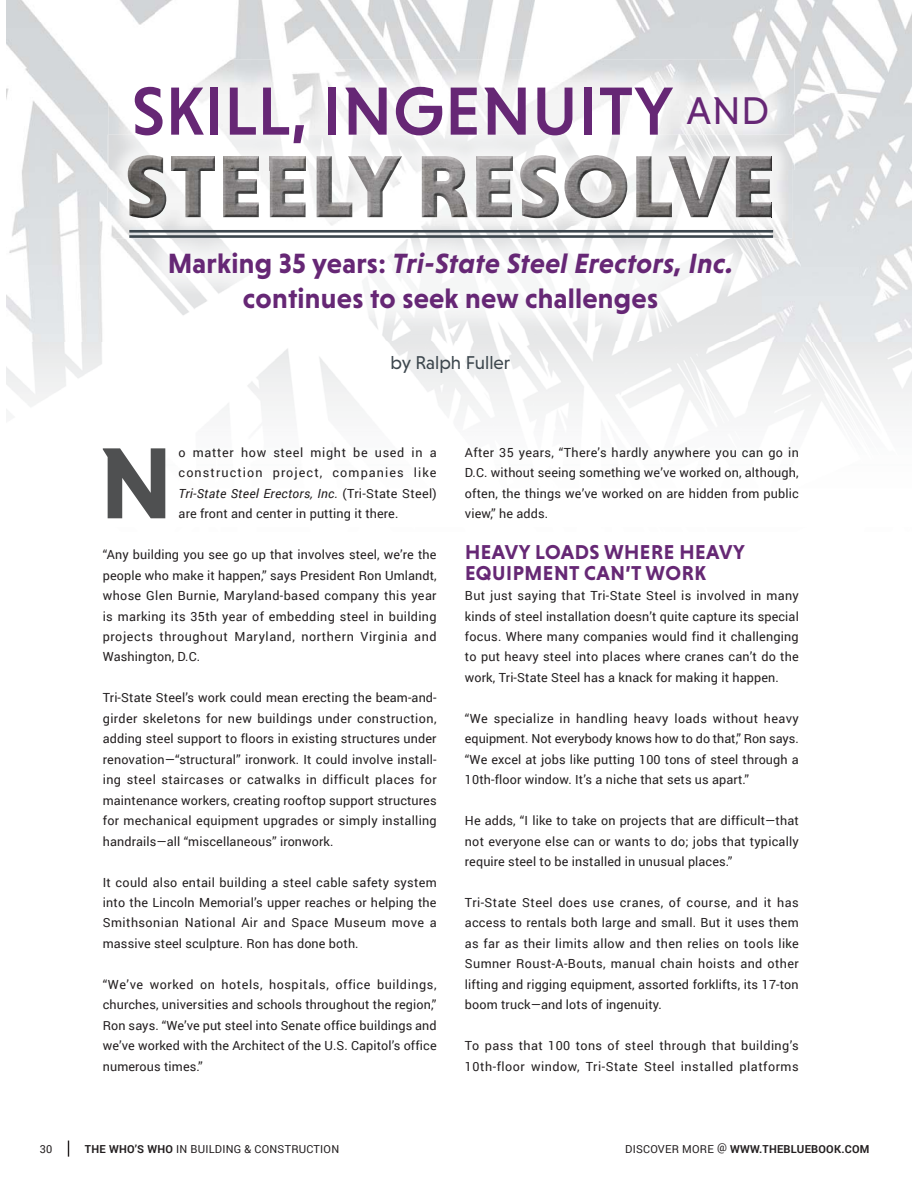
<style>
.page{position:relative;width:918px;height:1188px;background:#fff}
.page>*{position:absolute;margin:0;border:0;box-sizing:border-box;transform-origin:0 0}
.t1{font:700 102.9px "Niveau Grotesk";color:#4f5051}
.t2{font:500 69.3px "Niveau Grotesk";letter-spacing:.015em;color:#662775}
.t3{font:700 28.35px/34.7px "Niveau Grotesk";letter-spacing:.01em;color:#662775;text-align:center}
.t4{font:700 20.4px/20.4px "Niveau Grotesk";letter-spacing:.025em;color:#662875}
.t5{font:18.9px "Niveau Grotesk";color:#3d474e}
.t6{font:12.6px/20.4px "Roboto";letter-spacing:.01em;color:#231f20;text-align:justify}
.t7{font:12.6px/20.4px "Roboto";letter-spacing:.04em;color:#231f20}
.t8{font:10.95px "Roboto";letter-spacing:.02em;color:#231f20}
.t9{font:700 10.95px "Roboto";letter-spacing:.02em;color:#231f20}
.s1{font-style:italic}
.s2{font-weight:700}
.s3{font-weight:400}
</style>
<div class="page">
<svg style="left:68px;top:1141px;width:1px;height:16px"></svg>
<img style="left:7px;top:0;width:148px;height:342px">
<img style="left:155px;top:0;width:756px;height:94px">
<img style="left:762px;top:94px;width:149px;height:248px">
<img style="left:706px;top:239px;width:56px;height:103px">
<img style="left:388px;top:341px;width:318px;height:1px">
<img style="left:7px;top:342px;width:904px;height:76px">
<img style="left:108px;top:170px;width:684px;height:69px">
<img style="left:771px;top:171px;width:1px;height:31px">
<svg style="left:771px;top:202px;width:1px;height:15px"></svg>
<img style="left:564px;top:170px;width:63px;height:48px">
<img style="left:520px;top:170px;width:39px;height:48px">
<img style="left:128px;top:170px;width:38px;height:48px">
<img style="left:636px;top:170px;width:135px;height:47px">
<img style="left:476px;top:170px;width:36px;height:47px">
<img style="left:422px;top:170px;width:46px;height:47px">
<img style="left:317px;top:170px;width:77px;height:47px">
<img style="left:270px;top:170px;width:36px;height:47px">
<img style="left:223px;top:170px;width:36px;height:47px">
<img style="left:171px;top:170px;width:44px;height:47px">
<img style="left:142px;top:227px;width:616px;height:114px">
<img style="left:108px;top:60px;width:686px;height:110px">
<img style="left:108px;top:135px;width:684px;height:35px">
<svg style="left:771px;top:156px;width:1px;height:15px"></svg>
<img style="left:569px;top:155px;width:54px;height:15px">
<img style="left:521px;top:155px;width:35px;height:15px">
<img style="left:128px;top:155px;width:35px;height:15px">
<img style="left:422px;top:156px;width:43px;height:14px">
<img style="left:317px;top:156px;width:85px;height:14px">
<hr style="left:129px;top:230px;width:644px;height:3px;background:#3d474e">
<hr style="left:129px;top:235px;width:644px;height:3px;background:#3d474e">
<h2 class="t2" style="left:132px;top:70px;width:639px">SKILL, INGENUITY <sup>AND</sup></h2>
<h3 class="t3" style="left:168px;top:248px;width:567px">Marking 35 years: <span class="s1">Tri-State Steel Erectors, Inc. </span>continues to seek new challenges</h3>
<h3 class="t5" style="left:391px;top:351px;width:121px">by Ralph Fuller</h3>
<p class="t6" style="left:179px;top:442px;width:260px">o matter how steel might be used in a construction project, companies like <span class="s1">Tri-State Steel Erectors, Inc.</span> (Tri-State Steel) are front and center in putting it there.</p>
<p class="t6" style="left:103px;top:544px;width:335px">“Any building you see go up that involves steel, we’re the people who make it happen,” says President Ron Umlandt, whose Glen Burnie, Maryland-based company this year is marking its 35th year of embedding steel in building projects throughout Maryland, northern Virginia and Washington, D.C.</p>
<p class="t6" style="left:103px;top:687px;width:335px">Tri-State Steel’s work could mean erecting the beam-and&shy;girder skeletons for new buildings under construction, adding steel support to floors in existing structures under renovation—“structural” ironwork. It could involve install&shy;ing steel staircases or catwalks in difficult places for maintenance workers, creating rooftop support structures for mechanical equipment upgrades or simply installing handrails—all “miscellaneous” ironwork.</p>
<p class="t6" style="left:103px;top:871px;width:335px">It could also entail building a steel cable safety system into the Lincoln Memorial’s upper reaches or helping the Smithsonian National Air and Space Museum move a massive steel sculpture. Ron has done both.</p>
<p class="t6" style="left:103px;top:974px;width:335px">“We’ve worked on hotels, hospitals, office buildings, churches, universities and schools throughout the region,” Ron says. “We’ve put steel into Senate office buildings and we’ve worked with the Architect of the U.S. Capitol’s office numerous times.”</p>
<h1 class="t1" style="left:100px;top:445px;width:75px">N</h1>
<p class="t6" style="left:465px;top:442px;width:335px">After 35 years, “There’s hardly anywhere you can go in D.C. without seeing something we’ve worked on, although, often, the things we’ve worked on are hidden from public view,” he adds.</p>
<h3 class="t4" style="left:465px;top:543px;width:281px">HEAVY LOADS WHERE HEAVY<br>EQUIPMENT CAN’T WORK</h3>
<p class="t6" style="left:465px;top:585px;width:335px">But just saying that Tri-State Steel is involved in many kinds of steel installation doesn’t quite capture its special focus. Where many companies would find it challenging to put heavy steel into places where cranes can’t do the work, Tri-State Steel has a knack for making it happen.</p>
<p class="t6" style="left:465px;top:708px;width:335px">“We specialize in handling heavy loads without heavy equipment. Not everybody knows how to do that,” Ron says. “We excel at jobs like putting 100 tons of steel through a 10th-floor window. It’s a niche that sets us apart.”</p>
<p class="t6" style="left:465px;top:810px;width:335px">He adds, “I like to take on projects that are difficult—that not everyone else can or wants to do; jobs that typically require steel to be installed in unusual places.”</p>
<p class="t6" style="left:465px;top:892px;width:335px">Tri-State Steel does use cranes, of course, and it has access to rentals both large and small. But it uses them as far as their limits allow and then relies on tools like Sumner Roust-A-Bouts, manual chain hoists and other lifting and rigging equipment, assorted forklifts, its 17-ton boom truck—and lots of ingenuity.</p>
<p class="t7" style="left:465px;top:1035px;width:335px">To pass that 100 tons of steel through that building’s<br>10th-floor window, Tri-State Steel installed platforms</p>
<p class="t8" style="left:40px;top:1141px;width:14px">30</p>
<p class="t8" style="left:85px;top:1141px;width:256px"><span class="s2">THE WHO’S WHO</span> IN BUILDING &amp; CONSTRUCTION</p>
<p class="t9" style="left:625px;top:1141px;width:246px"><span class="s3">DISCOVER MORE @</span> WWW.THEBLUEBOOK.COM</p>
</div>
